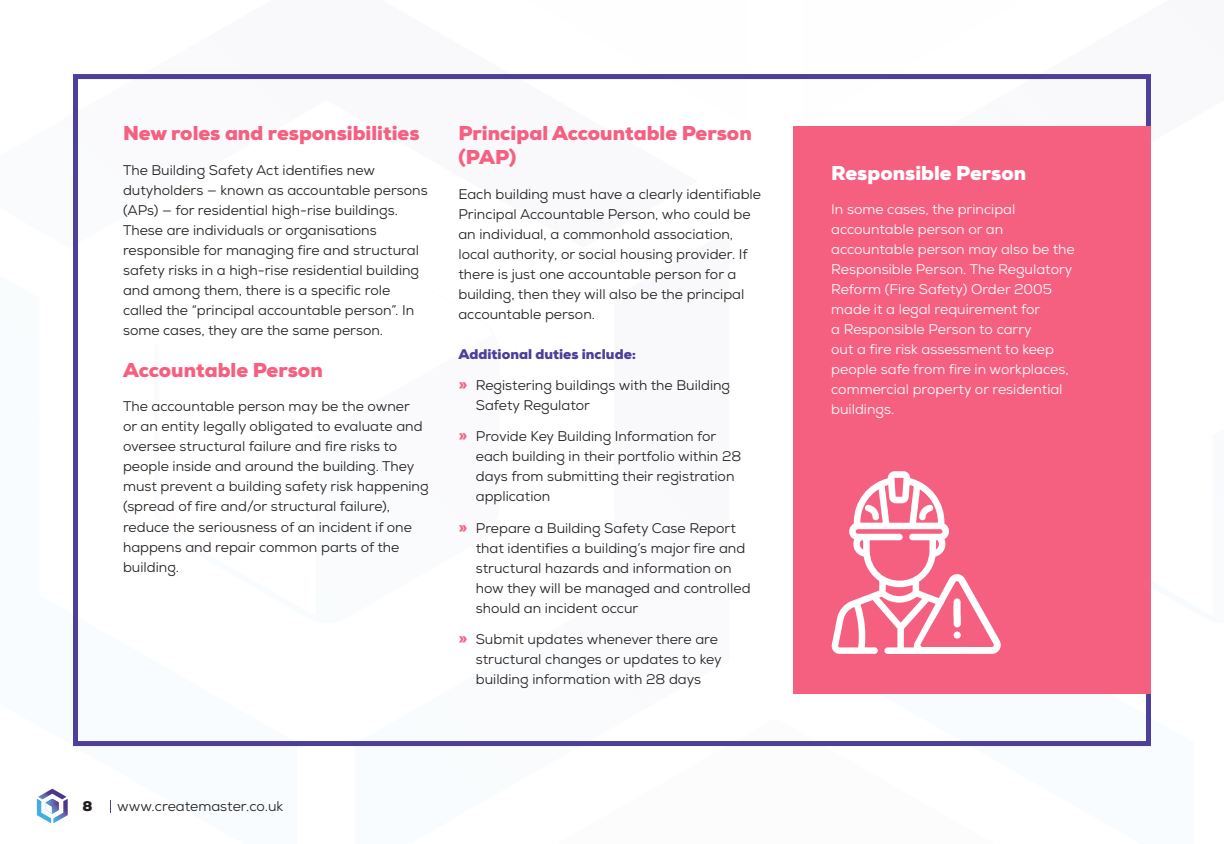
<style>
.page{position:relative;width:1224px;height:844px;background:#fff}
.page>*{position:absolute;margin:0;border:0;box-sizing:border-box;transform-origin:0 0}
.t1{font:900 20px/24px "Nexa";color:#f56081}
.t2{font:900 20px "Nexa";color:#fff}
.t3{font:14px/20px "Nexa";color:#241f1f}
.t4{font:14px/20px "Nexa";color:#fff}
.t5{font:900 14px "Nexa";color:#4e3f9a}
.t6{font:900 14px "Nexa";color:#f56081}
.t7{font:900 14px "Nexa";color:#241f1f}
</style>
<div class="page">
<svg style="left:729px;top:745px;width:422px;height:2px"></svg>
<svg style="left:110px;top:800px;width:1px;height:12px"></svg>
<svg style="left:37px;top:788px;width:31px;height:34px"></svg>
<div style="left:73px;top:74px;width:1078px;height:671px;border:5px solid #4e3f9a"></div>
<div style="left:794px;top:126px;width:357px;height:567px;background:#f56081"></div>
<svg style="left:831px;top:471px;width:170px;height:182px"></svg>
<h1 class="t1" style="left:123px;top:121px;width:298px">New roles and responsibilities</h1>
<p class="t3" style="left:123px;top:160px;width:306px">The Building Safety Act identifies new dutyholders — known as accountable persons (APs) — for residential high-rise buildings.<br>These are individuals or organisations responsible for managing fire and structural safety risks in a high-rise residential building and among them, there is a specific role called the “principal accountable person”. In some cases, they are the same person.</p>
<h1 class="t1" style="left:123px;top:358px;width:201px">Accountable Person</h1>
<p class="t3" style="left:123px;top:396px;width:307px">The accountable person may be the owner<br>or an entity legally obligated to evaluate and oversee structural failure and fire risks to people inside and around the building. They must prevent a building safety risk happening (spread of fire and/or structural failure), reduce the seriousness of an incident if one happens and repair common parts of the building.</p>
<h1 class="t1" style="left:458px;top:121px;width:295px">Principal Accountable Person (PAP)</h1>
<p class="t3" style="left:458px;top:184px;width:304px">Each building must have a clearly identifiable Principal Accountable Person, who could be an individual, a commonhold association, local authority, or social housing provider. If there is just one accountable person for a building, then they will also be the principal accountable person.</p>
<p class="t5" style="left:458px;top:345px;width:179px">Additional duties include:</p>
<p class="t6" style="left:458px;top:376px;width:11px">»</p>
<p class="t6" style="left:458px;top:427px;width:11px">»</p>
<p class="t6" style="left:458px;top:518px;width:11px">»</p>
<p class="t6" style="left:458px;top:630px;width:11px">»</p>
<p class="t3" style="left:476px;top:375px;width:256px">Registering buildings with the Building<br>Safety Regulator</p>
<p class="t3" style="left:476px;top:426px;width:267px">Provide Key Building Information for each building in their portfolio within 28 days from submitting their registration application</p>
<p class="t3" style="left:476px;top:517px;width:276px">Prepare a Building Safety Case Report that identifies a building’s major fire and structural hazards and information on how they will be managed and controlled should an incident occur</p>
<p class="t3" style="left:476px;top:629px;width:247px">Submit updates whenever there are structural changes or updates to key building information with 28 days</p>
<p class="t7" style="left:83px;top:796px;width:12px">8</p>
<p class="t3" style="left:117px;top:795px;width:168px">www.createmaster.co.uk</p>
<h1 class="t2" style="left:831px;top:160px;width:197px">Responsible Person</h1>
<p class="t4" style="left:831px;top:199px;width:245px">In some cases, the principal accountable person or an accountable person may also be the<br>Responsible Person. The Regulatory<br>Reform (Fire Safety) Order 2005 made it a legal requirement for<br>a Responsible Person to carry<br>out a fire risk assessment to keep people safe from fire in workplaces, commercial property or residential buildings.</p>
</div>
